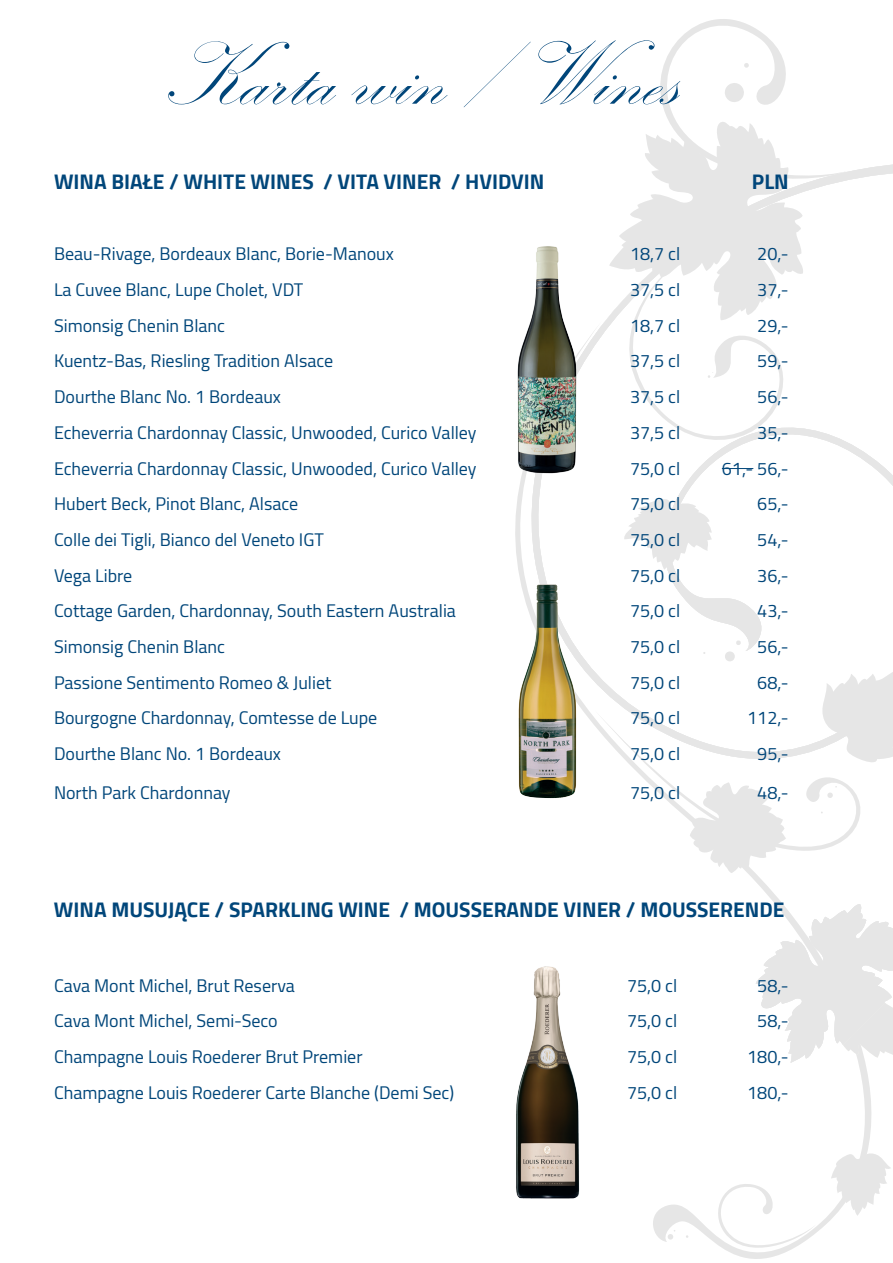
<style>
.page{position:relative;width:893px;height:1263px;background:#fff}
.page>*{position:absolute;margin:0;border:0;box-sizing:border-box;transform-origin:0 0}
.t1{font:93px "Kunstler Script";color:#01467a}
.t2{font:700 21px "Cairo";color:#01467a}
.t3{font:18px "Cairo";color:#01467a}
</style>
<div class="page">
<svg style="left:515px;top:320px;width:378px;height:922px"></svg>
<svg style="left:736px;top:640px;width:5px;height:5px"></svg>
<svg style="left:667px;top:1230px;width:8px;height:10px"></svg>
<svg style="left:709px;top:1179px;width:107px;height:80px"></svg>
<svg style="left:593px;top:671px;width:300px;height:202px"></svg>
<svg style="left:623px;top:496px;width:89px;height:74px"></svg>
<svg style="left:756px;top:904px;width:137px;height:159px"></svg>
<svg style="left:831px;top:1152px;width:60px;height:64px"></svg>
<svg style="left:607px;top:19px;width:241px;height:442px"></svg>
<hr style="left:722px;top:468px;width:31px;height:1px;background:#01467a">
<img style="left:515px;top:963px;width:66px;height:238px">
<img style="left:515px;top:580px;width:66px;height:219px">
<img style="left:515px;top:246px;width:65px;height:228px">
<h1 class="t1" style="left:166px;top:27px;width:512px">Karta win / Wines</h1>
<p class="t2" style="left:54px;top:165px;width:492px">WINA BIAŁE / WHITE WINES / VITA VINER / HVIDVIN</p>
<p class="t2" style="left:752px;top:165px;width:38px">PLN</p>
<p class="t3" style="left:54px;top:241px;width:341px">Beau-Rivage, Bordeaux Blanc, Borie-Manoux</p>
<p class="t3" style="left:630px;top:241px;width:52px">18,7 cl</p>
<p class="t3" style="left:757px;top:241px;width:33px">20,-</p>
<p class="t3" style="left:54px;top:276px;width:251px">La Cuvee Blanc, Lupe Cholet, VDT</p>
<p class="t3" style="left:630px;top:276px;width:52px">37,5 cl</p>
<p class="t3" style="left:757px;top:276px;width:33px">37,-</p>
<p class="t3" style="left:54px;top:312px;width:173px">Simonsig Chenin Blanc</p>
<p class="t3" style="left:630px;top:312px;width:52px">18,7 cl</p>
<p class="t3" style="left:757px;top:312px;width:33px">29,-</p>
<p class="t3" style="left:54px;top:348px;width:281px">Kuentz-Bas, Riesling Tradition Alsace</p>
<p class="t3" style="left:630px;top:348px;width:52px">37,5 cl</p>
<p class="t3" style="left:757px;top:348px;width:33px">59,-</p>
<p class="t3" style="left:54px;top:384px;width:229px">Dourthe Blanc No. 1 Bordeaux</p>
<p class="t3" style="left:630px;top:384px;width:52px">37,5 cl</p>
<p class="t3" style="left:757px;top:384px;width:33px">56,-</p>
<p class="t3" style="left:54px;top:419px;width:424px">Echeverria Chardonnay Classic, Unwooded, Curico Valley</p>
<p class="t3" style="left:630px;top:419px;width:52px">37,5 cl</p>
<p class="t3" style="left:757px;top:419px;width:33px">35,-</p>
<p class="t3" style="left:54px;top:455px;width:424px">Echeverria Chardonnay Classic, Unwooded, Curico Valley</p>
<p class="t3" style="left:630px;top:455px;width:52px">75,0 cl</p>
<p class="t3" style="left:722px;top:455px;width:68px">61,- 56,-</p>
<p class="t3" style="left:54px;top:491px;width:246px">Hubert Beck, Pinot Blanc, Alsace</p>
<p class="t3" style="left:630px;top:491px;width:52px">75,0 cl</p>
<p class="t3" style="left:757px;top:491px;width:33px">65,-</p>
<p class="t3" style="left:54px;top:526px;width:271px">Colle dei Tigli, Bianco del Veneto IGT</p>
<p class="t3" style="left:630px;top:526px;width:52px">75,0 cl</p>
<p class="t3" style="left:757px;top:526px;width:33px">54,-</p>
<p class="t3" style="left:54px;top:562px;width:80px">Vega Libre</p>
<p class="t3" style="left:630px;top:562px;width:52px">75,0 cl</p>
<p class="t3" style="left:757px;top:562px;width:33px">36,-</p>
<p class="t3" style="left:54px;top:598px;width:403px">Cottage Garden, Chardonnay, South Eastern Australia</p>
<p class="t3" style="left:630px;top:598px;width:52px">75,0 cl</p>
<p class="t3" style="left:757px;top:598px;width:33px">43,-</p>
<p class="t3" style="left:54px;top:633px;width:173px">Simonsig Chenin Blanc</p>
<p class="t3" style="left:630px;top:633px;width:52px">75,0 cl</p>
<p class="t3" style="left:757px;top:633px;width:33px">56,-</p>
<p class="t3" style="left:54px;top:669px;width:279px">Passione Sentimento Romeo &amp; Juliet</p>
<p class="t3" style="left:630px;top:669px;width:52px">75,0 cl</p>
<p class="t3" style="left:757px;top:669px;width:33px">68,-</p>
<p class="t3" style="left:54px;top:705px;width:325px">Bourgogne Chardonnay, Comtesse de Lupe</p>
<p class="t3" style="left:630px;top:705px;width:52px">75,0 cl</p>
<p class="t3" style="left:747px;top:705px;width:43px">112,-</p>
<p class="t3" style="left:54px;top:741px;width:229px">Dourthe Blanc No. 1 Bordeaux</p>
<p class="t3" style="left:630px;top:741px;width:52px">75,0 cl</p>
<p class="t3" style="left:757px;top:741px;width:33px">95,-</p>
<p class="t3" style="left:54px;top:780px;width:178px">North Park Chardonnay</p>
<p class="t3" style="left:630px;top:780px;width:52px">75,0 cl</p>
<p class="t3" style="left:757px;top:780px;width:33px">48,-</p>
<p class="t2" style="left:54px;top:893px;width:732px">WINA MUSUJĄCE / SPARKLING WINE / MOUSSERANDE VINER / MOUSSERENDE</p>
<p class="t3" style="left:54px;top:972px;width:242px">Cava Mont Michel, Brut Reserva</p>
<p class="t3" style="left:627px;top:972px;width:52px">75,0 cl</p>
<p class="t3" style="left:757px;top:972px;width:33px">58,-</p>
<p class="t3" style="left:54px;top:1008px;width:225px">Cava Mont Michel, Semi-Seco</p>
<p class="t3" style="left:627px;top:1008px;width:52px">75,0 cl</p>
<p class="t3" style="left:757px;top:1008px;width:33px">58,-</p>
<p class="t3" style="left:54px;top:1043px;width:310px">Champagne Louis Roederer Brut Premier</p>
<p class="t3" style="left:627px;top:1043px;width:52px">75,0 cl</p>
<p class="t3" style="left:747px;top:1043px;width:43px">180,-</p>
<p class="t3" style="left:54px;top:1079px;width:402px">Champagne Louis Roederer Carte Blanche (Demi Sec)</p>
<p class="t3" style="left:627px;top:1079px;width:52px">75,0 cl</p>
<p class="t3" style="left:747px;top:1079px;width:43px">180,-</p>
</div>
